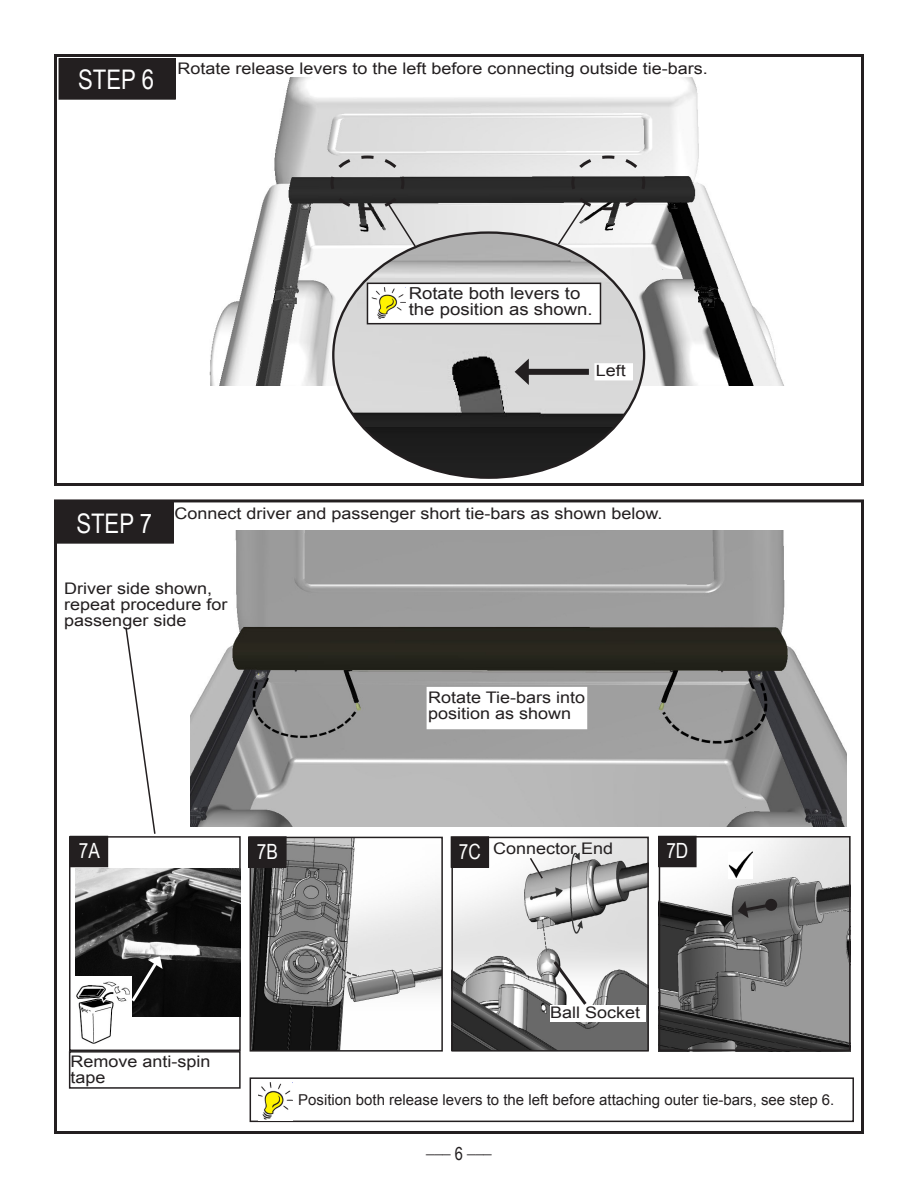
<style>
.page{position:relative;width:918px;height:1188px;background:#fff}
.page>*{position:absolute;margin:0;border:0;box-sizing:border-box;transform-origin:0 0}
.Subhead_2{font:27px "Arial Narrow";color:#fff}
.Subhead_2-2{font:21px "Arial Narrow";color:#fff}
.Subhead_2-3{font:18px "Arial Narrow";color:#231f20}
.t1{font:16.5px/15.9px "Arial";color:#231f20;scale:1.13 1}
.t2{font:15.9px/15.9px "Arial";color:#231f20;scale:1.13 1}
.t3{font:15px "Arial";color:#231f20}
</style>
<div class="page">
<img style="left:452px;top:836px;width:197px;height:213px">
<img style="left:662px;top:839px;width:186px;height:209px">
<img style="left:253px;top:840px;width:187px;height:209px">
<div style="left:54px;top:54px;width:810px;height:432px;border:3px solid #231f20"></div>
<div style="left:59px;top:59px;width:116px;height:40px;background:#231f20"></div>
<div style="left:59px;top:58px;width:116px;height:41px;border:1px solid #231f20"></div>
<img style="left:209px;top:78px;width:575px;height:307px">
<img style="left:333px;top:233px;width:311px;height:245px">
<svg style="left:329px;top:154px;width:89px;height:96px;background:#a2a2a2"></svg>
<svg style="left:556px;top:154px;width:91px;height:92px"></svg>
<div style="left:524px;top:369px;width:65px;height:6px;background:#231f20"></div>
<svg style="left:515px;top:359px;width:14px;height:26px"></svg>
<div style="left:367px;top:283px;width:233px;height:41px;background:#fff"></div>
<div style="left:367px;top:283px;width:234px;height:41px;border:2px solid #231f20"></div>
<img style="left:371px;top:288px;width:35px;height:31px">
<div style="left:54px;top:499px;width:810px;height:635px;border:3px solid #231f20"></div>
<div style="left:57px;top:503px;width:116px;height:40px;background:#231f20"></div>
<div style="left:57px;top:502px;width:117px;height:41px;border:1px solid #231f20"></div>
<img style="left:191px;top:531px;width:655px;height:296px">
<div style="left:69px;top:836px;width:172px;height:215px;border:2px solid #231f20"></div>
<div style="left:70px;top:836px;width:38px;height:31px;background:#231f20"></div>
<div style="left:249px;top:837px;width:37px;height:30px;background:#231f20"></div>
<div style="left:451px;top:837px;width:38px;height:30px;background:#231f20"></div>
<div style="left:659px;top:836px;width:37px;height:31px;background:#231f20"></div>
<div style="left:765px;top:899px;width:12px;height:12px;background:#231f20;border-radius:50%"></div>
<svg style="left:738px;top:901px;width:37px;height:17px"></svg>
<img style="left:75px;top:868px;width:166px;height:149px">
<svg style="left:129px;top:956px;width:34px;height:49px;background:#353535"></svg>
<div style="left:69px;top:1051px;width:172px;height:38px;border:2px solid #231f20"></div>
<img style="left:75px;top:976px;width:56px;height:68px">
<img style="left:729px;top:851px;width:23px;height:28px">
<div style="left:250px;top:1077px;width:604px;height:45px;border:2px solid #231f20"></div>
<img style="left:259px;top:1083px;width:34px;height:37px">
<svg style="left:528px;top:856px;width:16px;height:24px"></svg>
<div style="left:550px;top:1005px;width:95px;height:16px;background:#fff"></div>
<svg style="left:551px;top:958px;width:39px;height:47px"></svg>
<div style="left:427px;top:688px;width:159px;height:41px;background:#fff"></div>
<svg style="left:125px;top:627px;width:31px;height:207px"></svg>
<div style="left:595px;top:364px;width:37px;height:16px;background:#fff"></div>
<div style="left:250px;top:837px;width:193px;height:215px;border:2px solid #231f20"></div>
<div style="left:451px;top:837px;width:198px;height:215px;border:2px solid #231f20"></div>
<div style="left:659px;top:836px;width:192px;height:215px;border:2px solid #231f20"></div>
<p class="Subhead_2" style="left:78px;top:60px;width:77px">STEP 6</p>
<p class="t2" style="left:178px;top:61px;width:471px">Rotate release levers to the left before connecting outside tie-bars.</p>
<p class="t1" style="left:409px;top:286px;width:164px">Rotate both levers to the position as shown.</p>
<p class="t2" style="left:596px;top:363px;width:28px">Left</p>
<p class="Subhead_2" style="left:76px;top:504px;width:77px">STEP 7</p>
<p class="t2" style="left:174px;top:506px;width:434px">Connect driver and passenger short tie-bars as shown below.</p>
<p class="t2" style="left:64px;top:581px;width:146px">Driver side shown, repeat procedure for passenger side</p>
<p class="t2" style="left:428px;top:690px;width:141px">Rotate Tie-bars into position as shown</p>
<p class="t2" style="left:493px;top:840px;width:108px">Connector End</p>
<p class="Subhead_2-2" style="left:79px;top:836px;width:23px">7A</p>
<p class="Subhead_2-2" style="left:257px;top:836px;width:23px">7B</p>
<p class="Subhead_2-2" style="left:459px;top:836px;width:24px">7C</p>
<p class="Subhead_2-2" style="left:666px;top:836px;width:24px">7D</p>
<p class="t2" style="left:70px;top:1054px;width:125px">Remove anti-spin tape</p>
<p class="t2" style="left:550px;top:1005px;width:81px">Ball Socket</p>
<p class="t3" style="left:298px;top:1090px;width:538px">Position both release levers to the left before attaching outer tie-bars, see step 6.</p>
<p class="Subhead_2-3" style="left:426px;top:1133px;width:67px">___ 6 ___</p>
</div>
